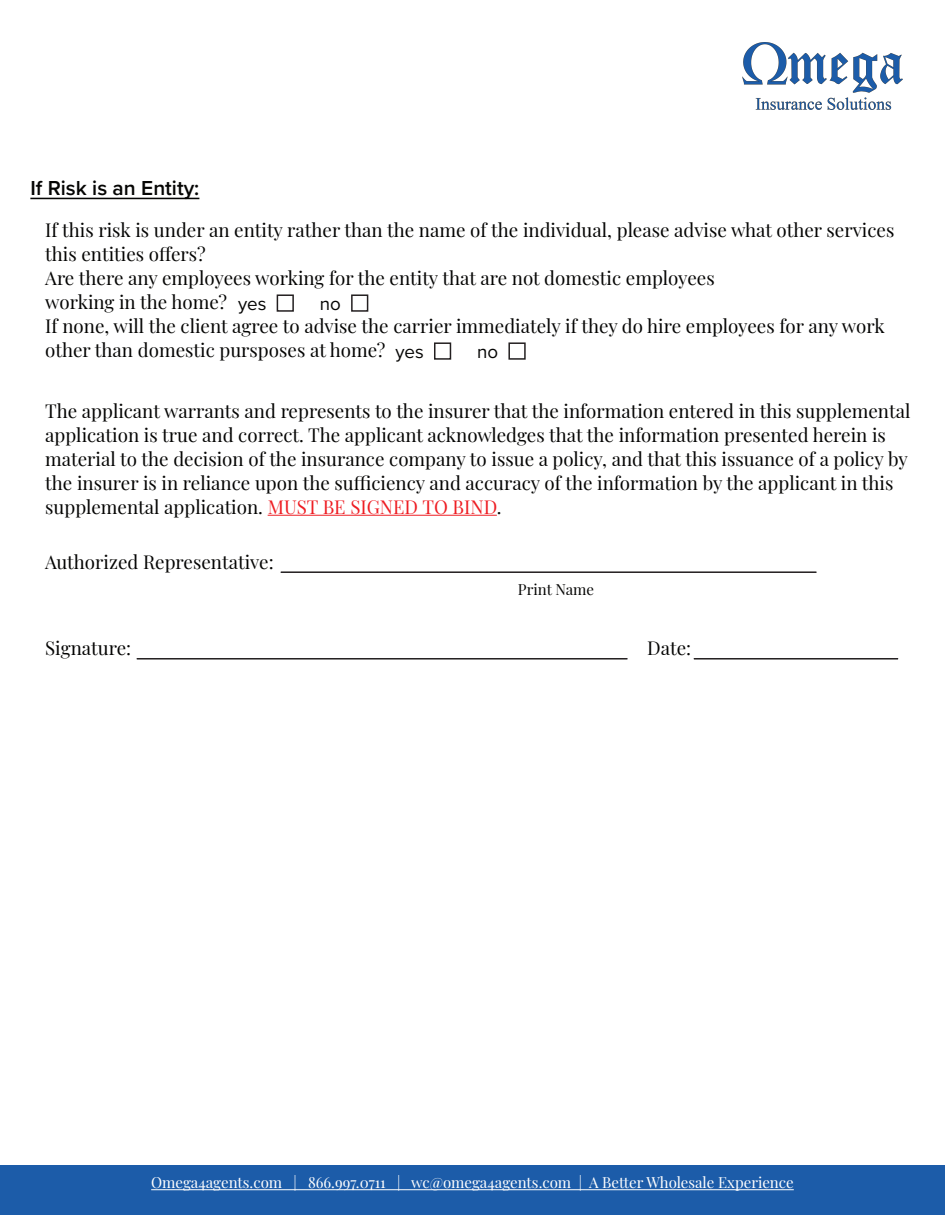
<style>
.page{position:relative;width:945px;height:1215px;background:#fff}
.page>*{position:absolute;margin:0;border:0;box-sizing:border-box;transform-origin:0 0}
.t1{font:600 21px "Proxima Nova";color:#050504}
.t2{font:18.75px/24px "Playfair Display";color:#050504}
.t3{font:18.75px "Proxima Nova";color:#050504}
.t4{font:15px "Playfair Display";color:#fff}
.t5{font:15px "Playfair Display";color:#050504}
.s1{color:#ee1d23}
</style>
<div class="page">
<hr style="left:30px;top:198px;width:169px;height:1px;background:#050504">
<hr style="left:268px;top:515px;width:229px;height:1px;background:#ee1d23">
<div style="left:277px;top:294px;width:17px;height:18px;border:2px solid #231f20"></div>
<div style="left:351px;top:294px;width:17px;height:18px;border:2px solid #231f20"></div>
<div style="left:434px;top:342px;width:17px;height:18px;border:2px solid #231f20"></div>
<div style="left:508px;top:342px;width:18px;height:18px;border:2px solid #231f20"></div>
<hr style="left:281px;top:571px;width:535px;height:2px;background:#231f20">
<hr style="left:137px;top:658px;width:490px;height:2px;background:#231f20">
<hr style="left:694px;top:658px;width:204px;height:2px;background:#231f20">
<img style="left:742px;top:42px;width:160px;height:67px">
<div style="left:0;top:1166px;width:945px;height:49px;background:#1c5ca9"></div>
<hr style="left:151px;top:1189px;width:643px;height:1px;background:#fff">
<p class="t1" style="left:30px;top:173px;width:171px">If Risk is an Entity:</p>
<p class="t2" style="left:45px;top:217px;width:851px">If this risk is under an entity rather than the name of the individual, please advise what other services this entities offers?<br>Are there any employees working for the entity that are not domestic employees<br>working in the home?<br>If none, will the client agree to advise the carrier immediately if they do hire employees for any work other than domestic pursposes at home?</p>
<p class="t3" style="left:238px;top:290px;width:30px">yes</p>
<p class="t3" style="left:320px;top:290px;width:23px">no</p>
<p class="t3" style="left:395px;top:338px;width:30px">yes</p>
<p class="t3" style="left:477px;top:338px;width:23px">no</p>
<p class="t2" style="left:45px;top:397px;width:867px">The applicant warrants and represents to the insurer that the information entered in this supplemental application is true and correct. The applicant acknowledges that the information presented herein is material to the decision of the insurance company to issue a policy, and that this issuance of a policy by the insurer is in reliance upon the sufficiency and accuracy of the information by the applicant in this supplemental application. <span class="s1">MUST BE SIGNED TO BIND</span>.</p>
<p class="t2" style="left:45px;top:548px;width:230px">Authorized Representative:</p>
<p class="t5" style="left:518px;top:578px;width:78px">Print Name</p>
<p class="t2" style="left:45px;top:635px;width:88px">Signature:</p>
<p class="t2" style="left:647px;top:635px;width:45px">Date:</p>
<p class="t4" style="left:151px;top:1171px;width:644px">Omega4agents.com | 866.997.0711 | wc@omega4agents.com | A Better Wholesale Experience</p>
</div>
